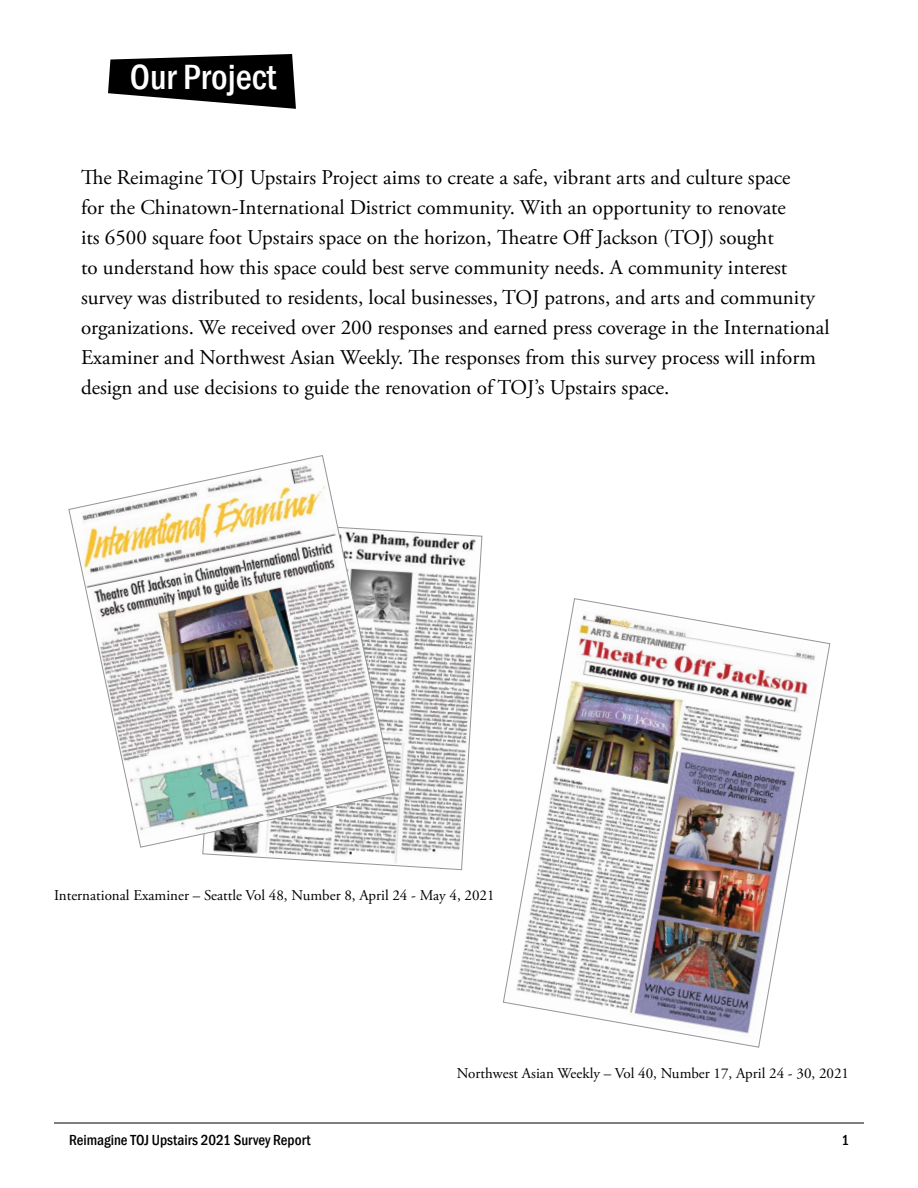
<style>
.page{position:relative;width:918px;height:1188px;background:#fff}
.page>*{position:absolute;margin:0;border:0;box-sizing:border-box;transform-origin:0 0}
.t1{font:500 condensed 36px "Franklin Gothic";color:#fff}
.t2{font:21px/30px "Adobe Garamond Pro";color:#000}
.t3{font:15px "Adobe Garamond Pro";color:#000}
.t4{font:500 condensed 15px "Franklin Gothic";color:#000}
</style>
<div class="page">
<hr style="left:54px;top:1123px;width:810px;height:1px;background:#000">
<img style="left:503px;top:598px;width:327px;height:450px">
<svg style="left:202px;top:530px;width:280px;height:340px"></svg>
<svg style="left:69px;top:455px;width:326px;height:393px"></svg>
<svg style="left:108px;top:54px;width:188px;height:55px"></svg>
<h1 class="t1" style="left:130px;top:54px;width:148px">Our Project</h1>
<p class="t2" style="left:81px;top:163px;width:750px">The Reimagine TOJ Upstairs Project aims to create a safe, vibrant arts and culture space<br>for the Chinatown-International District community. With an opportunity to renovate<br>its 6500 square foot Upstairs space on the horizon, Theatre Off Jackson (TOJ) sought<br>to understand how this space could best serve community needs. A community interest survey was distributed to residents, local businesses, TOJ patrons, and arts and community organizations. We received over 200 responses and earned press coverage in the International Examiner and Northwest Asian Weekly. The responses from this survey process will inform design and use decisions to guide the renovation of TOJ’s Upstairs space.</p>
<p class="t3" style="left:54px;top:886px;width:442px">International Examiner – Seattle Vol 48, Number 8, April 24 - May 4, 2021</p>
<p class="t3" style="left:457px;top:1064px;width:394px">Northwest Asian Weekly – Vol 40, Number 17, April 24 - 30, 2021</p>
<p class="t4" style="left:69px;top:1130px;width:243px">Reimagine TOJ Upstairs 2021 Survey Report</p>
<p class="t4" style="left:841px;top:1130px;width:9px">1</p>
</div>
